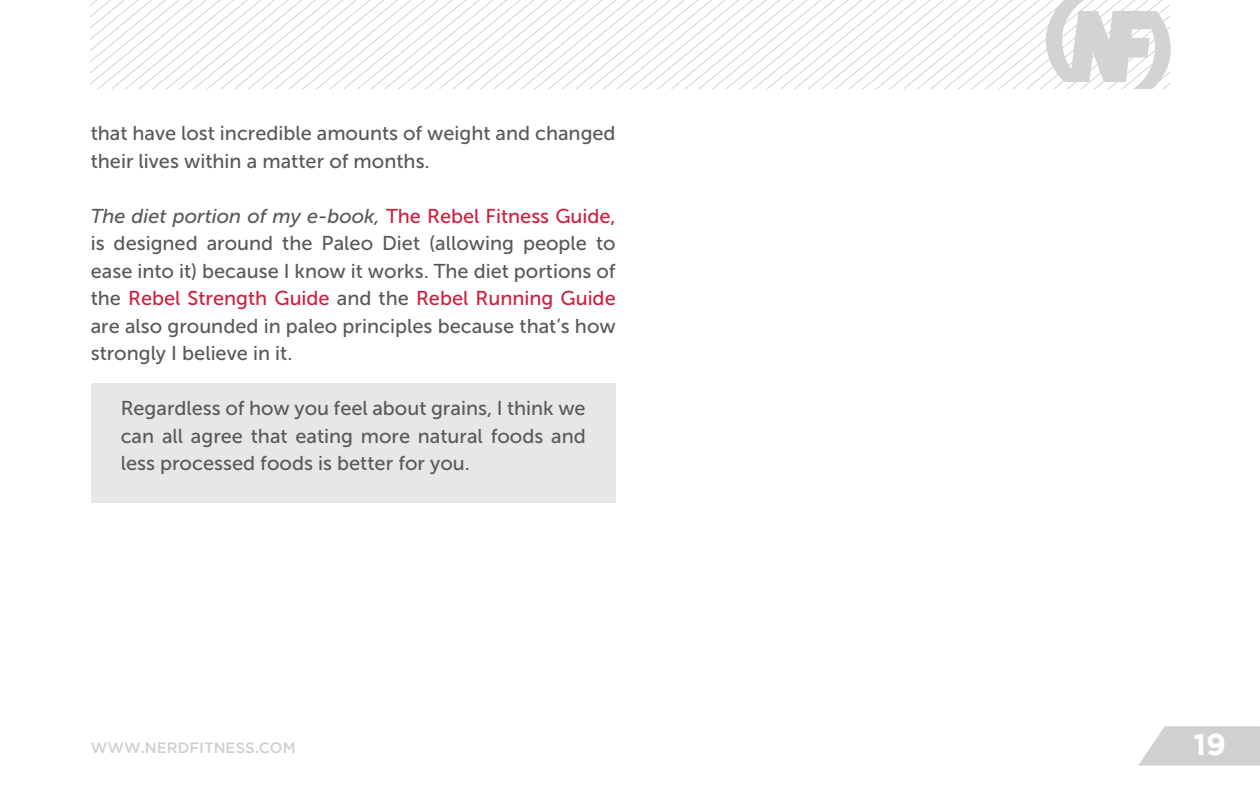
<style>
.page{position:relative;width:1260px;height:810px;background:#fff}
.page>*{position:absolute;margin:0;border:0;box-sizing:border-box;transform-origin:0 0}
.t1{font:700 30px "Gotham";color:#fff}
.t2{font:20px/27.5px "Museo Sans 500";color:#58595b;text-align:justify}
.t3{font:500 15px "Gotham";color:#cfd0d2}
.s1{font-style:italic}
.s2{color:#cd1f3d}
</style>
<div class="page">
<svg style="left:1138px;top:726px;width:122px;height:40px;background:#d5d5d7"></svg>
<svg style="left:91px;top:0;width:1079px;height:89px"></svg>
<div style="left:91px;top:383px;width:525px;height:119px;background:#e6e7e8"></div>
<p class="t2" style="left:91px;top:120px;width:526px">that have lost incredible amounts of weight and changed their lives within a matter of months.</p>
<p class="t2" style="left:91px;top:202px;width:527px"><span class="s1">The diet portion of my e-book,</span> <span class="s2">The Rebel Fitness Guide, </span>is designed around the Paleo Diet (allowing people to ease into it) because I know it works. The diet portions of the <span class="s2">Rebel Strength Guide</span> and the <span class="s2">Rebel Running Guide </span>are also grounded in paleo principles because that’s how strongly I believe in it.</p>
<p class="t2" style="left:121px;top:395px;width:467px">Regardless of how you feel about grains, I think we can all agree that eating more natural foods and less processed foods is better for you.</p>
<p class="t3" style="left:91px;top:740px;width:207px">WWW.NERDFITNESS.COM</p>
<h1 class="t1" style="left:1194px;top:727px;width:34px">19</h1>
</div>
